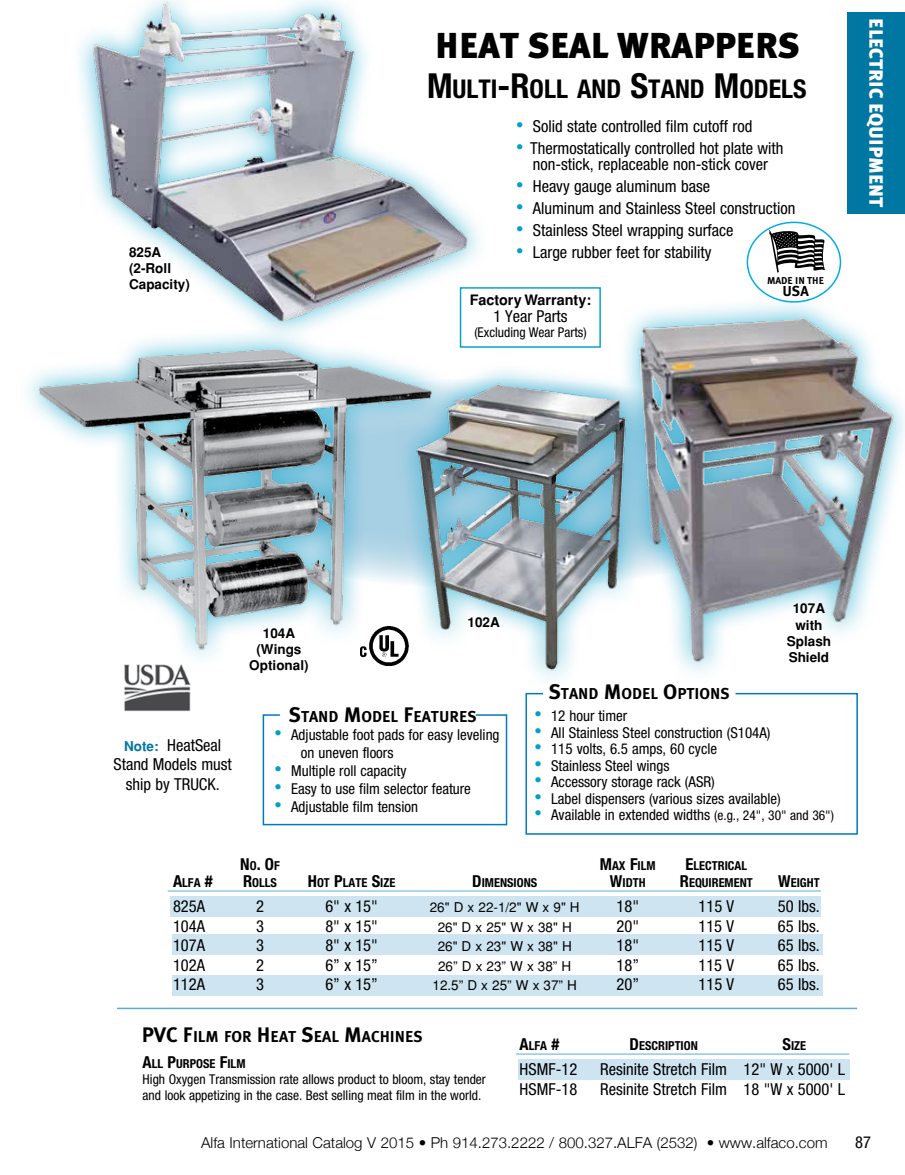
<style>
.page{position:relative;width:905px;height:1175px;background:#fff}
.page>*{position:absolute;margin:0;border:0;box-sizing:border-box;transform-origin:0 0}
.t1{font:900 36px "Meta Plus";color:#000}
.t2{font:700 condensed 25.8px "Helvetica Neue";color:#000}
.t3{font:900 19.2px "Meta Plus";color:#fff}
.t4{font:condensed 16.5px/19.8px "Helvetica Neue";color:#000;text-align:center}
.t5{font:700 condensed 16.5px "Helvetica Neue";color:#000}
.t6{font:700 15.75px "Meta Plus";color:#000}
.t7{font:condensed 15px/18px "Helvetica Neue";color:#000}
.t8{font:300 15px "Helvetica Neue";color:#000}
.t9{font:700 14.4px "Helvetica";color:#000}
.t10{font:700 14.4px "Meta Plus";color:#000}
.t11{font:condensed 13.5px/16.2px "Helvetica Neue";color:#000}
.t12{font:13.5px "Helvetica";color:#000}
.t13{font:700 13.5px/16.2px "Helvetica";color:#000;text-align:center}
.t14{font:700 condensed 12.3px "Helvetica Neue";color:#000}
.t15{font:700 10.05px "Meta Plus";color:#000}
.s1{font-size:34.5px}
.s2{font-family:"Helvetica";font-stretch:normal;font-size:21px;color:#01a0c9}
.s3{font-family:"Helvetica";font-weight:700;font-stretch:normal;font-size:13.5px;color:#0077a3}
.s4{font-size:21px}
.s5{font-size:13.5px}
.s6{font-size:16.5px}
</style>
<div class="page">
<div style="left:846px;top:13px;width:58px;height:201px;background:#0077a3"></div>
<hr style="left:516px;top:1053px;width:333px;height:1px;background:#92c8e2">
<div style="left:518px;top:1059px;width:331px;height:20px;background:#cee5f1"></div>
<img style="left:78px;top:0;width:402px;height:337px">
<hr style="left:117px;top:1007px;width:740px;height:2px;background:#5badcd">
<div style="left:746px;top:222px;width:95px;height:81px;border:2px solid #00ade6;border-radius:50%"></div>
<svg style="left:767px;top:228px;width:60px;height:45px"></svg>
<img style="left:124px;top:670px;width:67px;height:42px">
<div style="left:172px;top:934px;width:650px;height:21px;background:#cee5f1"></div>
<div style="left:170px;top:896px;width:651px;height:20px;background:#cee5f1"></div>
<div style="left:172px;top:975px;width:650px;height:20px;background:#cee5f1"></div>
<hr style="left:168px;top:890px;width:653px;height:1px;background:#92c8e2">
<svg style="left:262px;top:714px;width:246px;height:112px"></svg>
<img style="left:453px;top:372px;width:164px;height:308px">
<div style="left:617px;top:295px;width:287px;height:388px;background:#01a0c9;opacity:.65"></div>
<img style="left:628px;top:305px;width:270px;height:366px">
<svg style="left:525px;top:692px;width:333px;height:143px"></svg>
<div style="left:16px;top:326px;width:437px;height:344px;background:#01a0c9;opacity:.65"></div>
<img style="left:30px;top:331px;width:411px;height:323px">
<div style="left:460px;top:287px;width:141px;height:61px;background:#fff;border:1px solid #01a0c9"></div>
<p class="t13" style="left:129px;top:244px;width:62px;text-align:left">825A (2-Roll<br>Capacity)</p>
<h1 class="t1" style="left:435px;top:24px;width:366px">HEAT SEAL WRAPPERS</h1>
<h2 class="t2" style="left:427px;top:73px;width:381px"><span class="s1">M</span>ULTI<span class="s1">-R</span>OLL AND <span class="s1">S</span>TAND <span class="s1">M</span>ODELS</h2>
<p class="t4" style="left:516px;top:116px;width:237px"><span class="s2">•</span> Solid state controlled film cutoff rod</p>
<p class="t4" style="left:516px;top:140px;width:268px;line-height:16.5px"><span class="s2">•</span> Thermostatically controlled hot plate with non-stick, replaceable non-stick cover</p>
<p class="t4" style="left:516px;top:176px;width:195px"><span class="s2">•</span> Heavy gauge aluminum base</p>
<p class="t4" style="left:516px;top:198px;width:280px"><span class="s2">•</span> Aluminum and Stainless Steel construction</p>
<p class="t4" style="left:516px;top:220px;width:219px"><span class="s2">•</span> Stainless Steel wrapping surface</p>
<p class="t4" style="left:516px;top:242px;width:197px"><span class="s2">•</span> Large rubber feet for stability</p>
<p class="t9" style="left:470px;top:291px;width:123px">Factory Warranty:</p>
<p class="t4" style="left:493px;top:306px;width:76px">1 Year Parts</p>
<p class="t11" style="left:474px;top:324px;width:114px">(Excluding Wear Parts)</p>
<p class="t15" style="left:767px;top:275px;width:59px">MADE IN THE</p>
<p class="t10" style="left:782px;top:283px;width:28px">USA</p>
<p class="t3" style="left:887px;top:18px;width:191px;rotate:90deg">ELECTRIC EQUIPMENT</p>
<p class="t4" style="left:113px;top:734px;width:120px"><span class="s3">Note:</span> HeatSeal<br>Stand Models must ship by TRUCK.</p>
<p class="t13" style="left:249px;top:625px;width:61px">104A (Wings<br>Optional)</p>
<p class="t13" style="left:467px;top:614px;width:34px">102A</p>
<p class="t6" style="left:289px;top:707px;width:188px"><span class="s4">S</span>TAN D <span class="s4">M</span>ODEL <span class="s4">F</span>EATURES</p>
<p class="t7" style="left:301px;top:726px;width:200px;text-indent:-26px"><span class="s2">•</span> Adjustable foot pads for easy leveling on uneven floors</p>
<p class="t7" style="left:274px;top:762px;width:133px"><span class="s2">•</span> Multiple roll capacity</p>
<p class="t7" style="left:274px;top:780px;width:198px"><span class="s2">•</span> Easy to use film selector feature</p>
<p class="t7" style="left:274px;top:798px;width:145px"><span class="s2">•</span> Adjustable film tension</p>
<p class="t13" style="left:786px;top:600px;width:46px">107A with<br>Splash<br>Shield</p>
<p class="t6" style="left:548px;top:684px;width:172px"><span class="s4">S</span>TAN D <span class="s4">M</span>ODEL <span class="s4">O</span>PTIONS</p>
<p class="t7" style="left:534px;top:707px;width:94px"><span class="s2">•</span> 12 hour timer</p>
<p class="t7" style="left:534px;top:723px;width:237px"><span class="s2">•</span> All Stainless Steel construction (S104A)</p>
<p class="t7" style="left:534px;top:740px;width:184px"><span class="s2">•</span> 115 volts, 6.5 amps, 60 cycle</p>
<p class="t7" style="left:534px;top:756px;width:136px"><span class="s2">•</span> Stainless Steel wings</p>
<p class="t7" style="left:534px;top:773px;width:182px"><span class="s2">•</span> Accessory storage rack (ASR)</p>
<p class="t7" style="left:534px;top:789px;width:248px"><span class="s2">•</span> Label dispensers (various sizes available)</p>
<p class="t7" style="left:534px;top:806px;width:301px"><span class="s2">•</span> Available in extended widths <span class="s5">(e.g., 24", 30" and 36")</span></p>
<p class="t5" style="left:173px;top:854px;width:39px">N</p>
<p class="t14" style="left:250px;top:858px;width:32px">O<span class="s6">. O</span>F</p>
<p class="t14" style="left:600px;top:858px;width:149px"><span class="s6">M</span>AX <span class="s6">F</span>ILM <span class="s6">E</span>LECTRICAL</p>
<p class="t14" style="left:173px;top:875px;width:224px"><span class="s6">A</span>LFA <span class="s6"># R</span>OLLS <span class="s6">H</span> OT <span class="s6">P</span>LATE <span class="s6">S</span>IZE</p>
<p class="t14" style="left:472px;top:875px;width:66px"><span class="s6">D</span>IMENSIONS</p>
<p class="t14" style="left:610px;top:875px;width:59px"><span class="s6">W</span>IDTH <span class="s6">R</span></p>
<p class="t14" style="left:689px;top:875px;width:65px">EQUIREMENT</p>
<p class="t14" style="left:778px;top:875px;width:43px"><span class="s6">W</span>EIGHT</p>
<p class="t4" style="left:173px;top:896px;width:34px">825A</p>
<p class="t4" style="left:256px;top:896px;width:9px">2</p>
<p class="t4" style="left:325px;top:896px;width:54px">6" x 15"</p>
<p class="t12" style="left:430px;top:899px;width:151px">26" D x 22-1/2" W x 9" H</p>
<p class="t4" style="left:616px;top:896px;width:24px">18"</p>
<p class="t4" style="left:698px;top:896px;width:37px">115 V</p>
<p class="t4" style="left:778px;top:896px;width:43px">50 lbs.</p>
<p class="t4" style="left:173px;top:915px;width:34px">104A</p>
<p class="t4" style="left:256px;top:915px;width:9px">3</p>
<p class="t4" style="left:325px;top:915px;width:54px">8" x 15"</p>
<p class="t12" style="left:437px;top:919px;width:136px">26" D x 25" W x 38" H</p>
<p class="t4" style="left:616px;top:915px;width:24px">20"</p>
<p class="t4" style="left:698px;top:915px;width:37px">115 V</p>
<p class="t4" style="left:778px;top:915px;width:43px">65 lbs.</p>
<p class="t4" style="left:173px;top:935px;width:34px">107A</p>
<p class="t4" style="left:256px;top:935px;width:9px">3</p>
<p class="t4" style="left:325px;top:935px;width:54px">8" x 15"</p>
<p class="t12" style="left:437px;top:938px;width:136px">26" D x 23" W x 38" H</p>
<p class="t4" style="left:616px;top:935px;width:24px">18"</p>
<p class="t4" style="left:698px;top:935px;width:37px">115 V</p>
<p class="t4" style="left:778px;top:935px;width:43px">65 lbs.</p>
<p class="t4" style="left:173px;top:954px;width:34px">102A</p>
<p class="t4" style="left:256px;top:954px;width:9px">2</p>
<p class="t4" style="left:325px;top:954px;width:54px">6” x 15”</p>
<p class="t12" style="left:438px;top:958px;width:135px">26” D x 23” W x 38” H</p>
<p class="t4" style="left:616px;top:954px;width:24px">18”</p>
<p class="t4" style="left:698px;top:954px;width:37px">115 V</p>
<p class="t4" style="left:778px;top:954px;width:43px">65 lbs.</p>
<p class="t4" style="left:173px;top:974px;width:34px">112A</p>
<p class="t4" style="left:256px;top:974px;width:9px">3</p>
<p class="t4" style="left:325px;top:974px;width:54px">6” x 15”</p>
<p class="t12" style="left:432px;top:977px;width:146px">12.5” D x 25” W x 37” H</p>
<p class="t4" style="left:616px;top:974px;width:24px">20”</p>
<p class="t4" style="left:698px;top:974px;width:37px">115 V</p>
<p class="t4" style="left:778px;top:974px;width:43px">65 lbs.</p>
<p class="t6" style="left:142px;top:1027px;width:230px"><span class="s4">PVC F</span>I LM FOR <span class="s4">H</span>EAT <span class="s4">S</span>EAL <span class="s4">M</span>ACHIN</p>
<p class="t6" style="left:405px;top:1027px;width:18px">ES</p>
<p class="t14" style="left:143px;top:1056px;width:104px"><span class="s6">A</span>LL <span class="s6">P</span>URPOSE <span class="s6">F</span>ILM</p>
<p class="t11" style="left:143px;top:1071px;width:345px">High Oxygen Transmission rate allows product to bloom, stay tender and look appetizing in the case. Best selling meat film in the world.</p>
<p class="t14" style="left:519px;top:1038px;width:41px"><span class="s6">A</span>LFA <span class="s6">#</span></p>
<p class="t14" style="left:629px;top:1038px;width:116px"><span class="s6">D</span>ESCRIPTION <span class="s6">S</span></p>
<p class="t14" style="left:791px;top:1038px;width:17px">IZE</p>
<p class="t4" style="left:519px;top:1059px;width:59px">HSMF-12</p>
<p class="t4" style="left:600px;top:1059px;width:246px">Resinite Stretch Film 12" W x 5000' L</p>
<p class="t4" style="left:519px;top:1079px;width:59px">HSMF-18</p>
<p class="t4" style="left:600px;top:1079px;width:246px">Resinite Stretch Film 18 "W x 5000' L</p>
<p class="t8" style="left:201px;top:1130px;width:628px">Alfa International Catalog V 2015 • Ph 914.273.2222 / 800.327.ALFA (2532) • www.alfaco.com</p>
<p class="t4" style="left:855px;top:1132px;width:17px">87</p>
</div>
